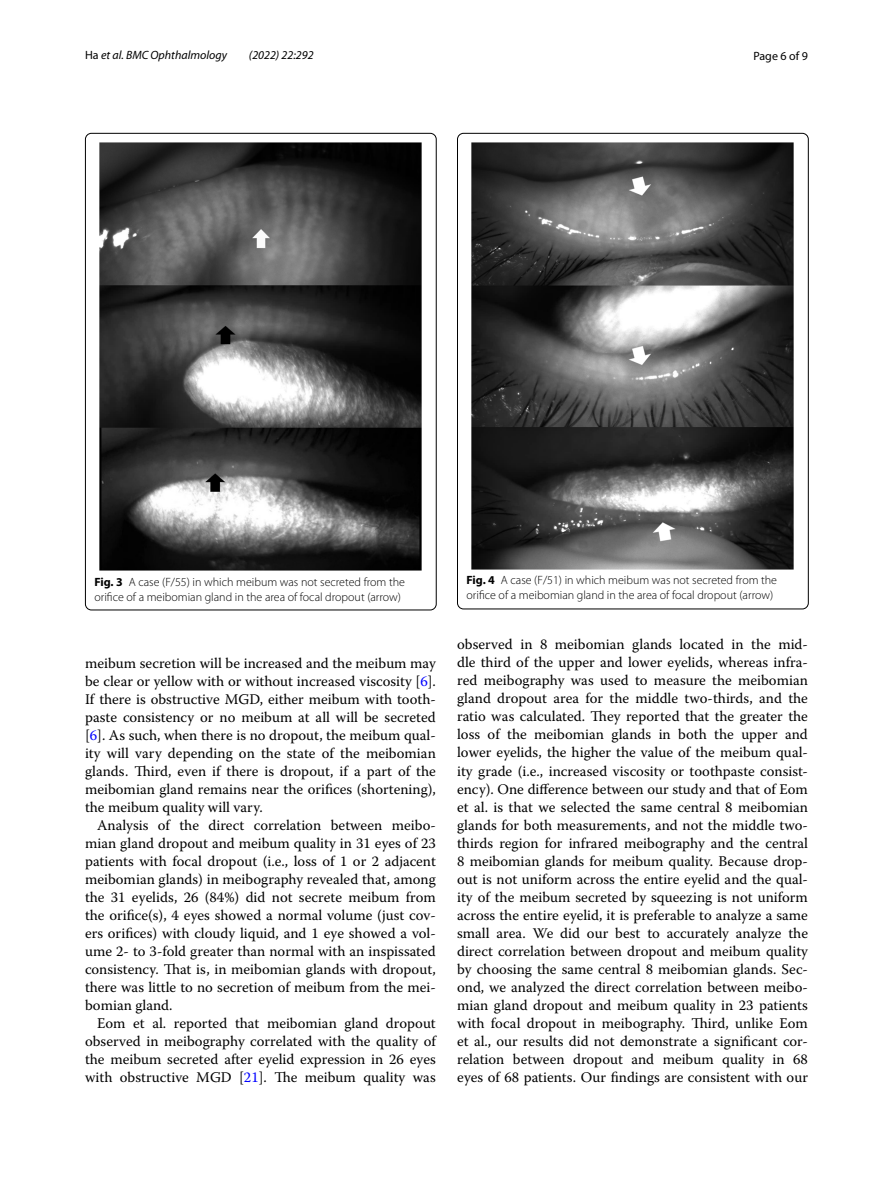
<style>
.page{position:relative;width:893px;height:1187px;background:#fff}
.page>*{position:absolute;margin:0;border:0;box-sizing:border-box;transform-origin:0 0}
.t1{font:14.7px/18px "Warnock Pro";color:#000;text-align:justify}
.t2{font:300 12px/15px "Myriad Pro";color:#000}
.t3{font:italic 12px "Myriad Pro";color:#000}
.t4{font:12px "Myriad Pro";color:#000}
.s1{font-style:normal}
.s2{font-weight:700}
.s3{color:#00f}
</style>
<div class="page">
<img style="left:100px;top:142px;width:322px;height:428px">
<img style="left:472px;top:142px;width:322px;height:427px">
<p class="t3" style="left:85px;top:48px;width:144px"><span class="s1">Ha</span> et al. BMC Ophthalmology</p>
<p class="t3" style="left:249px;top:48px;width:66px">(2022) 22:292</p>
<p class="t4" style="left:753px;top:48px;width:56px">Page 6 of 9</p>
<p class="t2" style="left:94px;top:574px;width:312px"><span class="s2">Fig. 3</span> A case (F/55) in which meibum was not secreted from the orifice of a meibomian gland in the area of focal dropout (arrow)</p>
<p class="t2" style="left:466px;top:573px;width:312px"><span class="s2">Fig. 4</span> A case (F/51) in which meibum was not secreted from the orifice of a meibomian gland in the area of focal dropout (arrow)</p>
<p class="t1" style="left:85px;top:654px;width:352px">meibum secretion will be increased and the meibum may be clear or yellow with or without increased viscosity [<span class="s3">6</span>].<br>If there is obstructive MGD, either meibum with tooth&shy;paste consistency or no meibum at all will be secreted [<span class="s3">6</span>]. As such, when there is no dropout, the meibum qual&shy;ity will vary depending on the state of the meibomian glands. Third, even if there is dropout, if a part of the meibomian gland remains near the orifices (shortening), the meibum quality will vary.</p>
<p class="t1" style="left:85px;top:816px;width:352px;text-indent:12px">Analysis of the direct correlation between meibo&shy;mian gland dropout and meibum quality in 31 eyes of 23 patients with focal dropout (i.e., loss of 1 or 2 adjacent meibomian glands) in meibography revealed that, among the 31 eyelids, 26 (84%) did not secrete meibum from the orifice(s), 4 eyes showed a normal volume (just cov&shy;ers orifices) with cloudy liquid, and 1 eye showed a vol&shy;ume 2- to 3-fold greater than normal with an inspissated consistency. That is, in meibomian glands with dropout, there was little to no secretion of meibum from the mei&shy;bomian gland.</p>
<p class="t1" style="left:85px;top:1014px;width:352px;text-indent:12px">Eom et al. reported that meibomian gland dropout observed in meibography correlated with the quality of the meibum secreted after eyelid expression in 26 eyes with obstructive MGD [<span class="s3">21</span>]. The meibum quality was</p>
<p class="t1" style="left:457px;top:635px;width:352px">observed in 8 meibomian glands located in the mid&shy;dle third of the upper and lower eyelids, whereas infra&shy;red meibography was used to measure the meibomian gland dropout area for the middle two-thirds, and the ratio was calculated. They reported that the greater the loss of the meibomian glands in both the upper and lower eyelids, the higher the value of the meibum qual&shy;ity grade (i.e., increased viscosity or toothpaste consist&shy;ency). One difference between our study and that of Eom et al. is that we selected the same central 8 meibomian glands for both measurements, and not the middle two&shy;thirds region for infrared meibography and the central 8 meibomian glands for meibum quality. Because drop&shy;out is not uniform across the entire eyelid and the qual&shy;ity of the meibum secreted by squeezing is not uniform across the entire eyelid, it is preferable to analyze a same small area. We did our best to accurately analyze the direct correlation between dropout and meibum quality by choosing the same central 8 meibomian glands. Sec&shy;ond, we analyzed the direct correlation between meibo&shy;mian gland dropout and meibum quality in 23 patients with focal dropout in meibography. Third, unlike Eom et al., our results did not demonstrate a significant cor&shy;relation between dropout and meibum quality in 68 eyes of 68 patients. Our findings are consistent with our</p>
</div>
